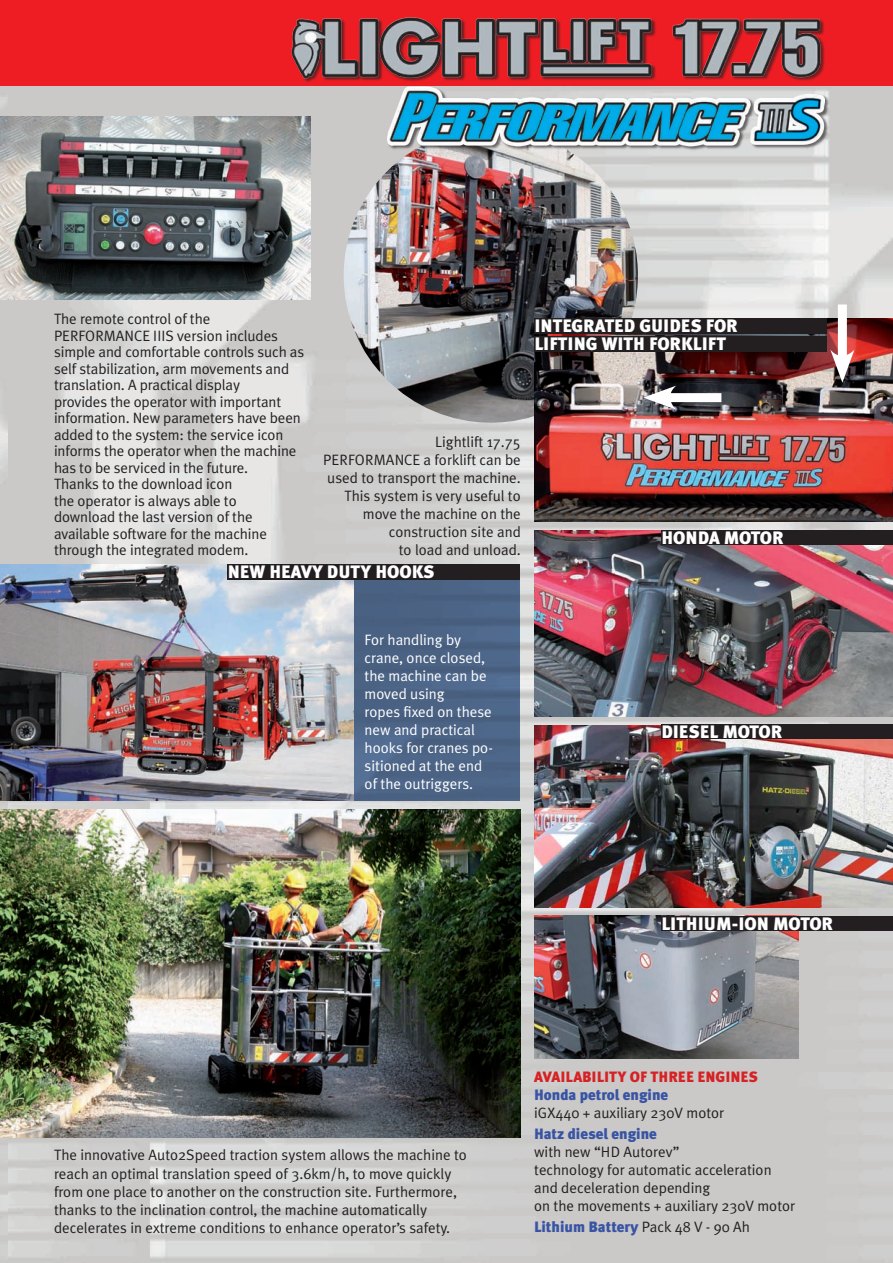
<style>
.page{position:relative;width:893px;height:1263px;background:#fff}
.page>*{position:absolute;margin:0;border:0;box-sizing:border-box;transform-origin:0 0}
.t1{font:900 18px "Meta Plus";color:#fff}
.t2{font:15px/16.5px "Meta Plus Normal";color:#231f20}
.t3{font:15px/18px "Meta Plus Normal";color:#fff}
.t4{font:900 15px "Meta Plus";color:#3954a4}
.t5{font:900 15px "Meta Plus";color:#d62225}
.s1{font-family:"Meta Plus Normal";font-weight:400;color:#231f20}
</style>
<div class="page">
<img style="left:7px;top:85px;width:886px;height:1178px">
<svg style="left:353px;top:579px;width:167px;height:222px;background:#4c6485"></svg>
<img style="left:0;top:85px;width:7px;height:720px">
<img style="left:344px;top:128px;width:294px;height:295px;border-radius:50%">
<img style="left:17px;top:1137px;width:34px;height:126px">
<div style="left:0;top:0;width:893px;height:85px;background:#ee1d23"></div>
<img style="left:0;top:117px;width:310px;height:183px">
<img style="left:289px;top:17px;width:536px;height:140px">
<img style="left:534px;top:530px;width:359px;height:187px">
<img style="left:534px;top:318px;width:359px;height:203px">
<img style="left:534px;top:725px;width:359px;height:182px">
<img style="left:534px;top:916px;width:265px;height:142px">
<div style="left:534px;top:336px;width:293px;height:15px;background:#231f20"></div>
<img style="left:0;top:805px;width:17px;height:458px">
<img style="left:0;top:809px;width:520px;height:328px">
<div style="left:534px;top:318px;width:293px;height:15px;background:#231f20"></div>
<img style="left:0;top:564px;width:353px;height:237px">
<div style="left:228px;top:564px;width:292px;height:15px;background:#231f20"></div>
<div style="left:661px;top:916px;width:232px;height:14px;background:#231f20"></div>
<div style="left:661px;top:725px;width:232px;height:14px;background:#231f20"></div>
<div style="left:661px;top:530px;width:232px;height:14px;background:#231f20"></div>
<div style="left:662px;top:393px;width:59px;height:9px;background:#fff"></div>
<svg style="left:643px;top:386px;width:33px;height:24px"></svg>
<div style="left:838px;top:304px;width:9px;height:60px;background:#fff"></div>
<svg style="left:830px;top:350px;width:24px;height:33px"></svg>
<p class="t2" style="left:54px;top:310px;width:158px">The remote control of the</p>
<p class="t2" style="left:54px;top:327px;width:18px">Performance</p>
<p class="t2" style="left:153px;top:327px;width:126px">IIIS version includes</p>
<p class="t2" style="left:54px;top:343px;width:252px">simple and comfortable controls such as self stabilization, arm movements and translation. A practical display</p>
<p class="t2" style="left:54px;top:393px;width:248px">provides the operator with important information. New parameters have been added to the system: the service icon informs the operator when the machine has to be serviced in the future.</p>
<p class="t2" style="left:54px;top:475px;width:180px">Thanks to the download icon</p>
<p class="t2" style="left:54px;top:492px;width:184px">the operator is always able to</p>
<p class="t2" style="left:54px;top:508px;width:200px">download the last version of the</p>
<p class="t2" style="left:54px;top:525px;width:215px">available software for the machine</p>
<p class="t2" style="left:54px;top:541px;width:196px">through the integrated modem.</p>
<p class="t2" style="left:435px;top:433px;width:87px">Lightlift 17.75</p>
<p class="t2" style="left:323px;top:450px;width:199px;line-height:18px;text-align:right">PERFORMANCE a forklift can be used to transport the machine.<br>This system is very useful to move the machine on the</p>
<p class="t2" style="left:389px;top:523px;width:134px">construction site and</p>
<p class="t2" style="left:399px;top:541px;width:124px">to load and unload.</p>
<p class="t1" style="left:228px;top:561px;width:161px">NEW HEAVY DUTY HOOKS</p>
<p class="t1" style="left:534px;top:315px;width:18px">INTEGRATED</p>
<p class="t1" style="left:639px;top:315px;width:34px">GUIDES</p>
<p class="t1" style="left:706px;top:315px;width:12px">FOR</p>
<p class="t1" style="left:534px;top:333px;width:10px">LIFTING</p>
<p class="t1" style="left:602px;top:333px;width:12px">WITH</p>
<p class="t1" style="left:649px;top:333px;width:11px">FORKLIFT</p>
<p class="t1" style="left:661px;top:527px;width:124px">HONDA MOTOR</p>
<p class="t3" style="left:365px;top:631px;width:123px">For handling by crane, once closed, the machine can be moved using</p>
<p class="t3" style="left:365px;top:703px;width:130px">ropes fixed on these new and practical hooks for cranes po&shy;sitioned at the end of the outriggers.</p>
<p class="t1" style="left:661px;top:722px;width:122px">DIESEL MOTOR</p>
<p class="t1" style="left:661px;top:913px;width:173px">LITHIUM-ION MOTOR</p>
<p class="t2" style="left:54px;top:1146px;width:414px;line-height:18px">The innovative Auto2Speed traction system allows the machine to reach an optimal translation speed of 3.6km/h, to move quickly</p>
<p class="t2" style="left:54px;top:1182px;width:405px;line-height:18px">from one place to another on the construction site. Furthermore, thanks to the inclination control, the machine automatically</p>
<p class="t2" style="left:54px;top:1219px;width:398px">decelerates in extreme conditions to enhance operator’s safety.</p>
<p class="t5" style="left:534px;top:1068px;width:27px">AVAILA</p>
<p class="t5" style="left:582px;top:1068px;width:17px">BILIT</p>
<p class="t5" style="left:618px;top:1068px;width:43px">Y OF THREE</p>
<p class="t5" style="left:697px;top:1068px;width:10px">ENGINES</p>
<p class="t4" style="left:534px;top:1086px;width:136px">HONDA PETROL ENGINE</p>
<p class="t2" style="left:534px;top:1104px;width:192px">iGX440 + auxiliary 230V motor</p>
<p class="t4" style="left:534px;top:1125px;width:124px">HATZ DIESEL ENGINE</p>
<p class="t2" style="left:534px;top:1143px;width:147px">with new “HD Autorev”</p>
<p class="t2" style="left:534px;top:1161px;width:239px">technology for automatic acceleration</p>
<p class="t2" style="left:534px;top:1179px;width:178px">and deceleration depending</p>
<p class="t2" style="left:534px;top:1197px;width:263px">on the movements + auxiliary 230V motor</p>
<p class="t4" style="left:534px;top:1218px;width:217px">LITHIUM BATTERY <span class="s1">Pack 48 V - 90 Ah</span></p>
</div>
